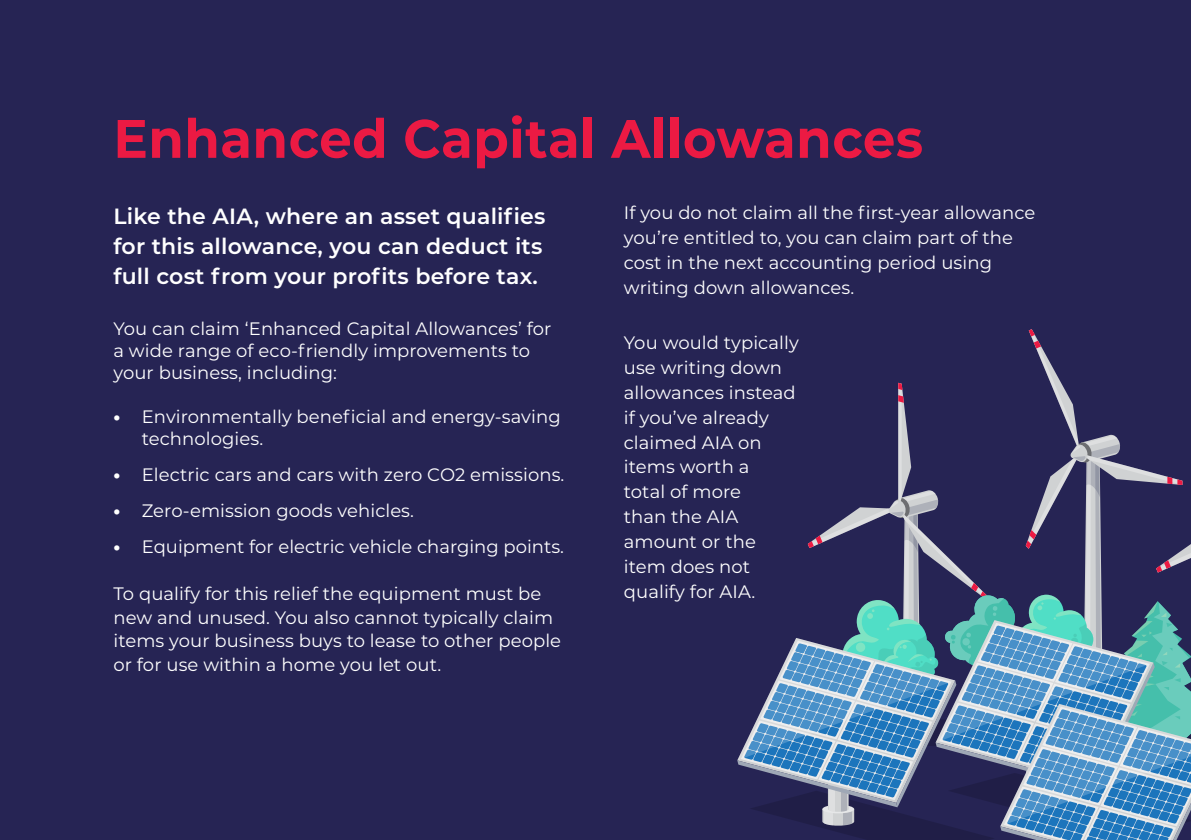
<style>
.page{position:relative;width:1191px;height:840px;background:#fff}
.page>*{position:absolute;margin:0;border:0;box-sizing:border-box;transform-origin:0 0}
.t1{font:700 54px "Montserrat";letter-spacing:.01em;color:#ec1a43;scale:.95 1}
.t2{font:600 22px/30px "Montserrat";letter-spacing:.01em;color:#fff}
.t3{font:18px/24.8px "Montserrat";letter-spacing:.005em;color:#fff}
.s1{font-weight:800}
</style>
<div class="page">
<div style="left:0;top:0;width:1191px;height:839px;background:#262454"></div>
<svg style="left:737px;top:329px;width:454px;height:511px"></svg>
<h1 class="t1" style="left:113px;top:100px;width:853px">Enhanced Capital Allowances</h1>
<p class="t2" style="left:113px;top:200px;width:433px">Like the AIA, where an asset qualifies for this allowance, you can deduct its full cost from your profits before tax.</p>
<p class="t3" style="left:113px;top:316px;width:439px;line-height:22px">You can claim ‘Enhanced Capital Allowances’ for a wide range of eco-friendly improvements to your business, including:</p>
<p class="t3" style="left:142px;top:404px;width:420px;line-height:22px;text-indent:-28px"><span class="s1">•</span> Environmentally beneficial and energy-saving technologies.</p>
<p class="t3" style="left:113px;top:461px;width:452px"><span class="s1">•</span> Electric cars and cars with zero CO2 emissions.</p>
<p class="t3" style="left:113px;top:497px;width:302px"><span class="s1">•</span> Zero-emission goods vehicles.</p>
<p class="t3" style="left:113px;top:533px;width:452px"><span class="s1">•</span> Equipment for electric vehicle charging points.</p>
<p class="t3" style="left:113px;top:581px;width:449px;line-height:23.4px">To qualify for this relief the equipment must be new and unused. You also cannot typically claim items your business buys to lease to other people or for use within a home you let out.</p>
<p class="t3" style="left:624px;top:199px;width:413px">If you do not claim all the first-year allowance you’re entitled to, you can claim part of the cost in the next accounting period using writing down allowances.</p>
<p class="t3" style="left:624px;top:329px;width:176px">You would typically use writing down allowances instead if you’ve already claimed AIA on items worth a<br>total of more<br>than the AIA amount or the item does not qualify for AIA.</p>
</div>
